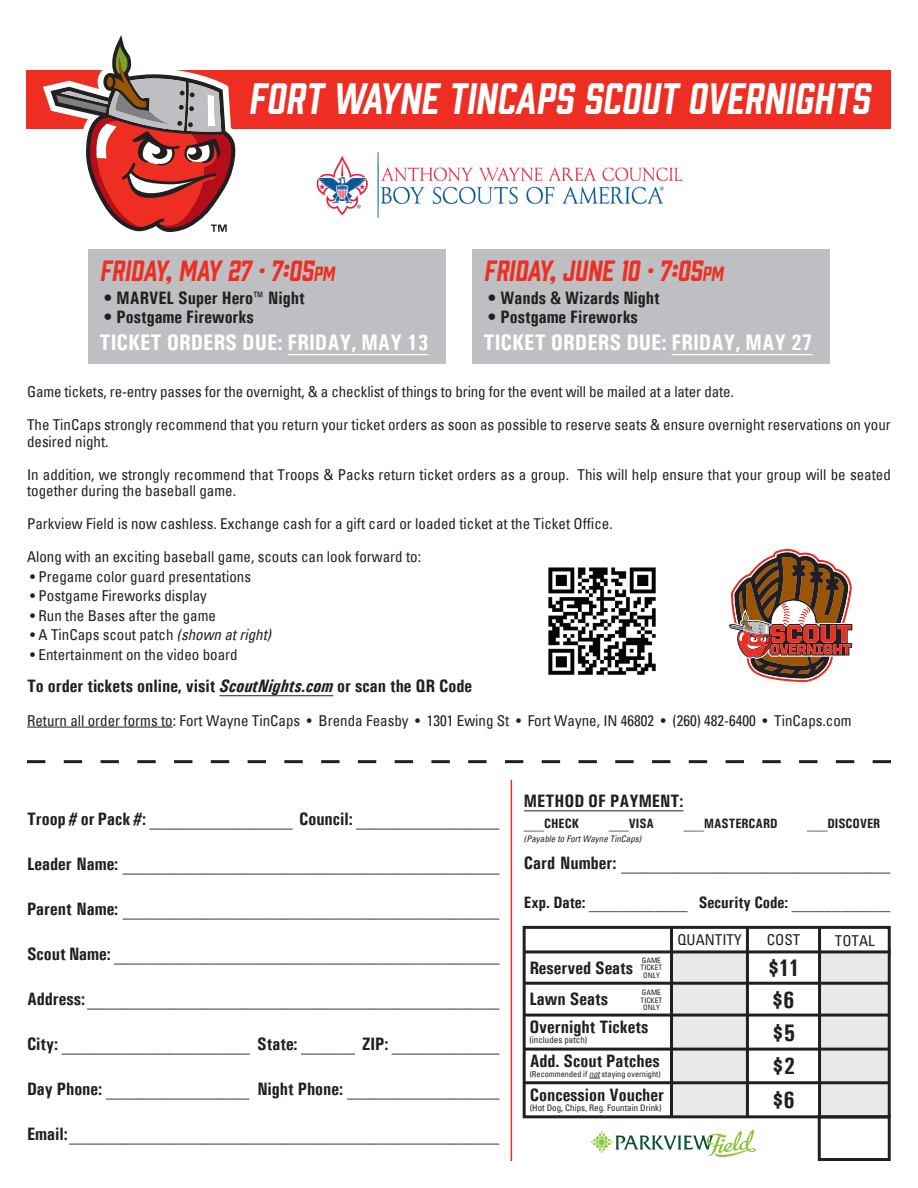
<style>
.page{position:relative;width:918px;height:1188px;background:#fff}
.page>*{position:absolute;margin:0;border:0;box-sizing:border-box;transform-origin:0 0}
.t1{font:italic 40.5px "Prohibition";letter-spacing:.01em;color:#fff}
.t2{font:italic 27px "Prohibition";letter-spacing:.01em;color:#ee2e22}
.t3{font:700 24px/32.4px "Univers Condensed";color:#231f20}
.t4{font:700 22.5px "Univers Condensed";color:#fff}
.t5{font:700 18px/31.5px "Univers Condensed";color:#231f20}
.t6{font:700 16.5px "Univers Condensed";color:#231f20}
.t7{font:condensed 15px/16.5px "Univers";color:#231f20}
.t8{font:700 13.5px "Univers Condensed";color:#231f20}
.t9{font:condensed 9px "Univers";color:#231f20}
.t10{font:italic condensed 9px "Univers";color:#231f20}
.t11{font:condensed 8.25px "Univers";color:#231f20}
.t12{font:condensed 7.5px/7.5px "Univers";color:#231f20;text-align:center}
.s1{font-size:18.9px}
.s2{font-style:italic}
</style>
<div class="page">
<div style="left:27px;top:70px;width:864px;height:59px;background:#ee2e22"></div>
<svg style="left:27px;top:760px;width:864px;height:3px"></svg>
<div style="left:88px;top:249px;width:358px;height:115px;background:#bebfc2"></div>
<hr style="left:288px;top:354px;width:141px;height:1px;background:#fff">
<svg style="left:729px;top:548px;width:124px;height:134px"></svg>
<svg style="left:43px;top:35px;width:193px;height:197px"></svg>
<img style="left:548px;top:567px;width:108px;height:108px">
<hr style="left:511px;top:780px;width:1px;height:381px;background:#ee2e22">
<div style="left:523px;top:926px;width:368px;height:192px;border:3px solid #231f20"></div>
<div style="left:818px;top:1115px;width:73px;height:46px;border:3px solid #231f20"></div>
<hr style="left:525px;top:950px;width:366px;height:3px;background:#231f20">
<hr style="left:524px;top:982px;width:365px;height:3px;background:#231f20">
<hr style="left:524px;top:1014px;width:365px;height:3px;background:#231f20">
<hr style="left:524px;top:1048px;width:365px;height:3px;background:#231f20">
<svg style="left:673px;top:953px;width:73px;height:164px;fill:#e9e9e9"></svg>
<svg style="left:821px;top:953px;width:68px;height:164px;fill:#e9e9e9"></svg>
<hr style="left:524px;top:810px;width:160px;height:1px;background:#231f20">
<svg style="left:591px;top:1130px;width:165px;height:27px"></svg>
<div style="left:472px;top:249px;width:358px;height:115px;background:#bebfc2"></div>
<hr style="left:672px;top:354px;width:141px;height:1px;background:#fff">
<img style="left:316px;top:153px;width:367px;height:65px">
<hr style="left:524px;top:1081px;width:365px;height:3px;background:#231f20">
<hr style="left:670px;top:927px;width:3px;height:190px;background:#231f20">
<hr style="left:746px;top:927px;width:3px;height:190px;background:#231f20">
<hr style="left:818px;top:927px;width:3px;height:190px;background:#231f20">
<hr style="left:219px;top:695px;width:114px;height:1px;background:#231f20">
<hr style="left:27px;top:727px;width:146px;height:1px;background:#231f20">
<h1 class="t1" style="left:248px;top:71px;width:623px">FORT WAYNE TINCAPS SCOUT OVERNIGHTS</h1>
<h2 class="t2" style="left:100px;top:252px;width:236px">FRIDAY, MAY 27 • 7:05<span class="s1">pm</span></h2>
<p class="t5" style="left:104px;top:282px;width:203px">• MARVEL Super Hero™ Night</p>
<p class="t5" style="left:104px;top:301px;width:152px">• Postgame Fireworks</p>
<h3 class="t4" style="left:100px;top:329px;width:330px">TICKET ORDERS DUE: FRIDAY, MAY 13</h3>
<h2 class="t2" style="left:484px;top:252px;width:241px">FRIDAY, JUNE 10 • 7:05<span class="s1">pm</span></h2>
<p class="t5" style="left:488px;top:282px;width:174px">• Wands &amp; Wizards Night</p>
<p class="t5" style="left:488px;top:301px;width:152px">• Postgame Fireworks</p>
<h3 class="t4" style="left:484px;top:329px;width:330px">TICKET ORDERS DUE: FRIDAY, MAY 27</h3>
<p class="t7" style="left:27px;top:384px;width:708px">Game tickets, re-entry passes for the overnight, &amp; a checklist of things to bring for the event will be mailed at a later date.</p>
<p class="t7" style="left:27px;top:417px;width:865px">The TinCaps strongly recommend that you return your ticket orders as soon as possible to reserve seats &amp; ensure overnight reservations on your desired night.</p>
<p class="t7" style="left:27px;top:466px;width:865px">In addition, we strongly recommend that Troops &amp; Packs return ticket orders as a group. This will help ensure that your group will be seated together during the baseball game.</p>
<p class="t7" style="left:27px;top:516px;width:587px">Parkview Field is now cashless. Exchange cash for a gift card or loaded ticket at the Ticket Office.</p>
<p class="t7" style="left:27px;top:549px;width:396px">Along with an exciting baseball game, scouts can look forward to:</p>
<p class="t7" style="left:30px;top:568px;width:222px">• Pregame color guard presentations</p>
<p class="t7" style="left:30px;top:588px;width:178px">• Postgame Fireworks display</p>
<p class="t7" style="left:30px;top:607px;width:187px">• Run the Bases after the game</p>
<p class="t7" style="left:30px;top:627px;width:242px">• A TinCaps scout patch <span class="s2">(shown at right)</span></p>
<p class="t7" style="left:30px;top:646px;width:209px">• Entertainment on the video board</p>
<p class="t5" style="left:27px;top:670px;width:446px">To order tickets online, visit <span class="s2">ScoutNights.com</span> or scan the QR Code</p>
<p class="t7" style="left:27px;top:712px;width:826px">Return all order forms to: Fort Wayne TinCaps • Brenda Feasby • 1301 Ewing St • Fort Wayne, IN 46802 • (260) 482-6400 • TinCaps.com</p>
<p class="t5" style="left:27px;top:803px;width:474px">Troop # or Pack #: ________________ Council: ________________</p>
<p class="t5" style="left:27px;top:848px;width:474px">Leader Name: __________________________________________</p>
<p class="t5" style="left:27px;top:893px;width:474px">Parent Name: __________________________________________</p>
<p class="t5" style="left:27px;top:938px;width:474px">Scout Name: ___________________________________________</p>
<p class="t5" style="left:27px;top:983px;width:474px">Address: ______________________________________________</p>
<p class="t5" style="left:27px;top:1028px;width:474px">City: _____________________ State: ______ ZIP: ____________</p>
<p class="t5" style="left:27px;top:1073px;width:474px">Day Phone: ________________ Night Phone: _________________</p>
<p class="t5" style="left:27px;top:1118px;width:474px">Email: ________________________________________________</p>
<p class="t5" style="left:524px;top:785px;width:161px">METHOD OF PAYMENT:</p>
<p class="t8" style="left:524px;top:815px;width:57px">___CHECK</p>
<p class="t8" style="left:609px;top:815px;width:47px">___VISA</p>
<p class="t8" style="left:684px;top:815px;width:95px">___MASTERCARD</p>
<p class="t8" style="left:807px;top:815px;width:74px">___DISCOVER</p>
<p class="t10" style="left:524px;top:833px;width:119px">(Payable to Fort Wayne TinCaps)</p>
<p class="t5" style="left:524px;top:847px;width:368px">Card Number: ______________________________</p>
<p class="t6" style="left:524px;top:892px;width:368px">Exp. Date: ____________ Security Code: ____________</p>
<p class="t7" style="left:677px;top:931px;width:66px">QUANTITY</p>
<p class="t7" style="left:835px;top:932px;width:41px">TOTAL</p>
<p class="t7" style="left:767px;top:931px;width:35px">COST</p>
<p class="t12" style="left:641px;top:956px;width:23px">GAME<br>TICKET<br>ONLY</p>
<p class="t12" style="left:641px;top:989px;width:23px">GAME<br>TICKET<br>ONLY</p>
<p class="t5" style="left:529px;top:952px;width:105px">Reserved Seats<br>Lawn Seats</p>
<p class="t5" style="left:529px;top:1011px;width:121px">Overnight Tickets</p>
<p class="t9" style="left:529px;top:1034px;width:59px">(includes patch)</p>
<h3 class="t3" style="left:768px;top:951px;width:34px">$11 $6 $5</h3>
<p class="t5" style="left:530px;top:1045px;width:132px">Add. Scout Patches</p>
<p class="t11" style="left:530px;top:1069px;width:133px">(Recommended if <span class="s2">not</span> staying overnight)</p>
<h3 class="t3" style="left:772px;top:1049px;width:24px">$2</h3>
<p class="t5" style="left:530px;top:1078px;width:136px">Concession Voucher</p>
<p class="t9" style="left:530px;top:1102px;width:133px">(Hot Dog, Chips, Reg. Fountain Drink)</p>
<h3 class="t3" style="left:772px;top:1083px;width:24px">$6</h3>
</div>
